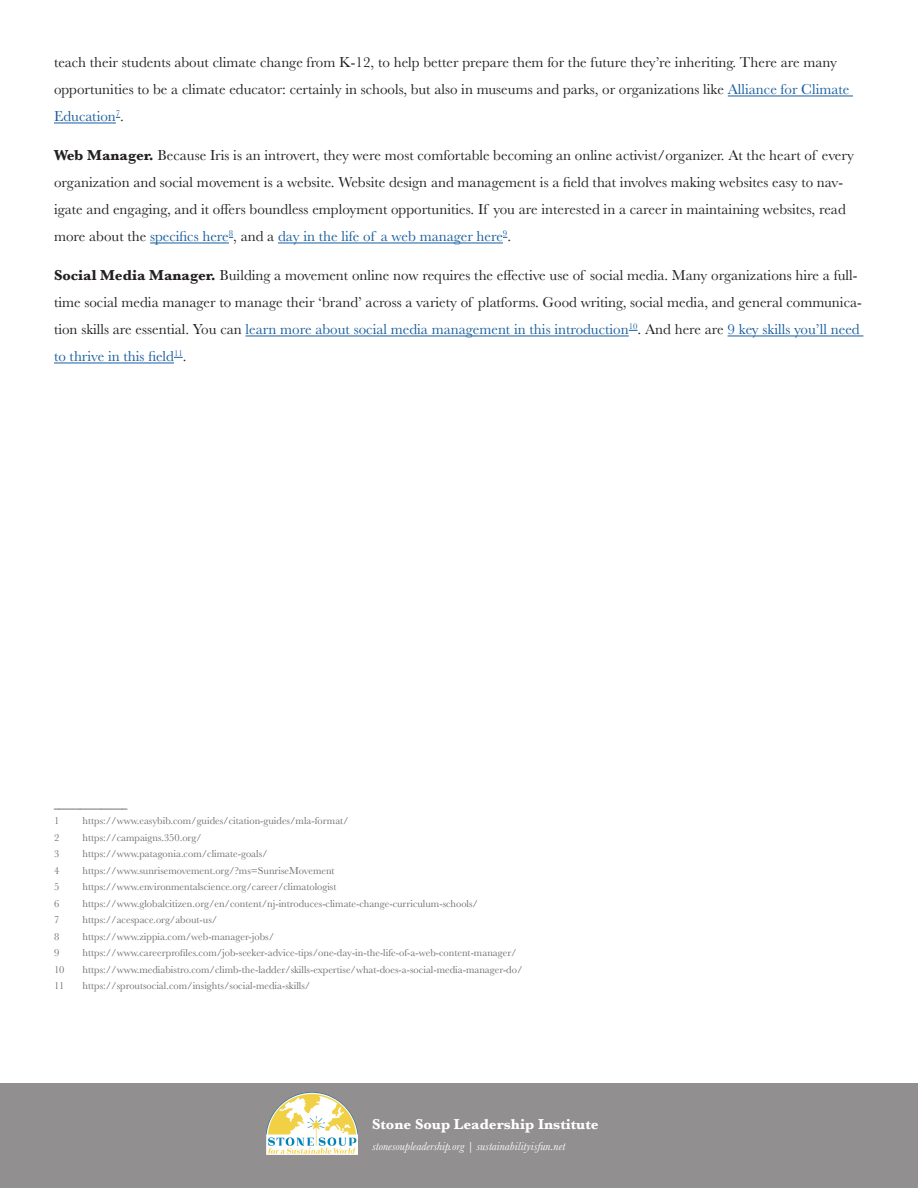
<style>
.page{position:relative;width:918px;height:1188px;background:#fff}
.page>*{position:absolute;margin:0;border:0;box-sizing:border-box;transform-origin:0 0}
.t1{font:15px/27px "Baskerville";color:#231f20}
.t2{font:700 15px "Baskerville";color:#fff}
.t3{font:italic 12px "Baskerville";color:#fff}
.Footnotes{font:10.5px "Baskerville";color:#6c6d70}
.s1{color:#175d9e}
.s2{font-weight:700}
</style>
<div class="page">
<div style="left:0;top:1083px;width:918px;height:105px;background:#918f8f"></div>
<hr style="left:728px;top:96px;width:125px;height:1px;background:#175d9e">
<hr style="left:54px;top:123px;width:62px;height:1px;background:#175d9e">
<hr style="left:150px;top:243px;width:79px;height:1px;background:#175d9e">
<hr style="left:278px;top:243px;width:225px;height:1px;background:#175d9e">
<hr style="left:246px;top:336px;width:383px;height:1px;background:#175d9e">
<hr style="left:728px;top:336px;width:135px;height:1px;background:#175d9e">
<hr style="left:54px;top:363px;width:120px;height:1px;background:#175d9e">
<img style="left:267px;top:1093px;width:90px;height:61px">
<p class="t1" style="left:54px;top:49px;width:797px">teach their students about climate change from K-12, to help better prepare them for the future they’re inheriting. There are many opportunities to be a climate educator: certainly in schools, but also in museums and parks, or organizations like <span class="s1">Alliance for Climate<br>Education</span><sup>7</sup>.</p>
<p class="t1" style="left:54px;top:142px;width:802px"><span class="s2">Web Manager.</span> Because Iris is an introvert, they were most comfortable becoming an online activist/organizer. At the heart of every organization and social movement is a website. Website design and management is a field that involves making websites easy to nav&shy;igate and engaging, and it offers boundless employment opportunities. If you are interested in a career in maintaining websites, read more about the <span class="s1">specifics here</span><sup>8</sup>, and a <span class="s1">day in the life of a web manager here</span><sup>9</sup>.</p>
<p class="t1" style="left:54px;top:262px;width:809px"><span class="s2">Social Media Manager.</span> Building a movement online now requires the effective use of social media. Many organizations hire a full&shy;time social media manager to manage their ‘brand’ across a variety of platforms. Good writing, social media, and general communica&shy;tion skills are essential. You can <span class="s1">learn more about social media management in this introduction</span><sup>10</sup>. And here are <span class="s1">9 key skills you’ll need to thrive in this field</span><sup>11</sup>.</p>
<p class="Footnotes" style="left:54px;top:797px;width:75px">______________</p>
<p class="Footnotes" style="left:54px;top:814px;width:7px">1</p>
<p class="Footnotes" style="left:82px;top:814px;width:268px">https://www.easybib.com/guides/citation-guides/mla-format/</p>
<p class="Footnotes" style="left:54px;top:830px;width:7px">2</p>
<p class="Footnotes" style="left:82px;top:830px;width:121px">https://campaigns.350.org/</p>
<p class="Footnotes" style="left:54px;top:847px;width:7px">3</p>
<p class="Footnotes" style="left:82px;top:847px;width:187px">https://www.patagonia.com/climate-goals/</p>
<p class="Footnotes" style="left:54px;top:863px;width:7px">4</p>
<p class="Footnotes" style="left:82px;top:863px;width:254px">https://www.sunrisemovement.org/?ms=SunriseMovement</p>
<p class="Footnotes" style="left:54px;top:880px;width:7px">5</p>
<p class="Footnotes" style="left:82px;top:880px;width:256px">https://www.environmentalscience.org/career/climatologist</p>
<p class="Footnotes" style="left:54px;top:896px;width:7px">6</p>
<p class="Footnotes" style="left:82px;top:896px;width:397px">https://www.globalcitizen.org/en/content/nj-introduces-climate-change-curriculum-schools/</p>
<p class="Footnotes" style="left:54px;top:913px;width:7px">7</p>
<p class="Footnotes" style="left:82px;top:913px;width:136px">https://acespace.org/about-us/</p>
<p class="Footnotes" style="left:54px;top:929px;width:7px">8</p>
<p class="Footnotes" style="left:82px;top:929px;width:193px">https://www.zippia.com/web-manager-jobs/</p>
<p class="Footnotes" style="left:54px;top:946px;width:7px">9</p>
<p class="Footnotes" style="left:82px;top:946px;width:436px">https://www.careerprofiles.com/job-seeker-advice-tips/one-day-in-the-life-of-a-web-content-manager/</p>
<p class="Footnotes" style="left:54px;top:962px;width:12px">10</p>
<p class="Footnotes" style="left:82px;top:962px;width:441px">https://www.mediabistro.com/climb-the-ladder/skills-expertise/what-does-a-social-media-manager-do/</p>
<p class="Footnotes" style="left:54px;top:979px;width:12px">11</p>
<p class="Footnotes" style="left:82px;top:979px;width:229px">https://sproutsocial.com/insights/social-media-skills/</p>
<p class="t2" style="left:372px;top:1114px;width:228px">Stone Soup Leadership Institute</p>
<p class="t3" style="left:372px;top:1138px;width:195px">stonesoupleadership.org | sustainabilityisfun.net</p>
</div>
